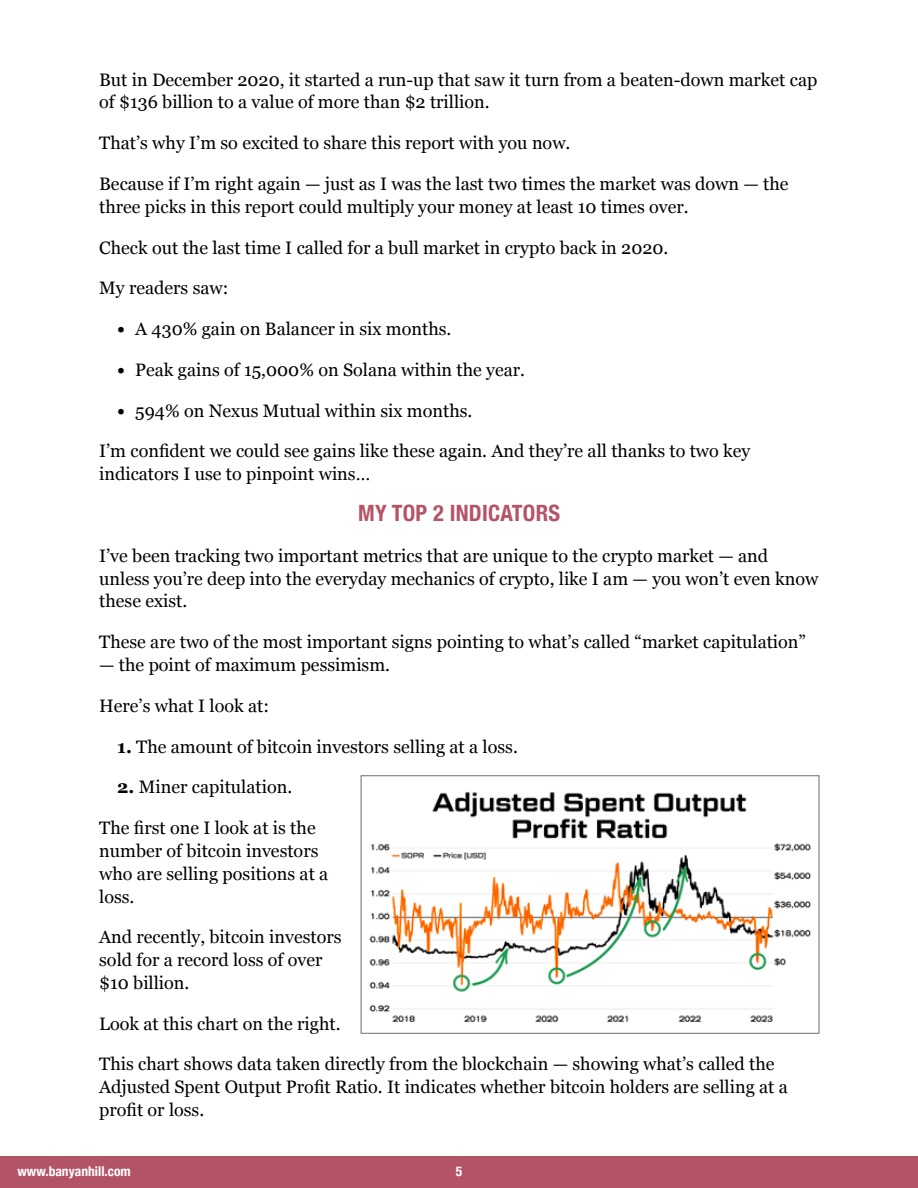
<style>
.page{position:relative;width:918px;height:1188px;background:#fff}
.page>*{position:absolute;margin:0;border:0;box-sizing:border-box;transform-origin:0 0}
.t1{font:700 condensed 22.5px "Helvetica Neue";letter-spacing:.01em;color:#b45466}
.t2{font:18px/22.8px "Georgia";color:#000}
.t3{font:700 condensed 13.5px "Helvetica Neue";color:#fff}
.s1{font-weight:700}
</style>
<div class="page">
<div style="left:0;top:1156px;width:918px;height:32px;background:#b35466"></div>
<img style="left:369px;top:791px;width:443px;height:231px">
<div style="left:361px;top:775px;width:458px;height:259px;border:1px solid #6d6e71"></div>
<p class="t2" style="left:99px;top:67px;width:720px">But in December 2020, it started a run-up that saw it turn from a beaten-down market cap of $136 billion to a value of more than $2 trillion.</p>
<p class="t2" style="left:99px;top:131px;width:473px">That’s why I’m so excited to share this report with you now.</p>
<p class="t2" style="left:99px;top:172px;width:691px">Because if I’m right again — just as I was the last two times the market was down — the three picks in this report could multiply your money at least 10 times over.</p>
<p class="t2" style="left:99px;top:235px;width:571px">Check out the last time I called for a bull market in crypto back in 2020.</p>
<p class="t2" style="left:99px;top:276px;width:131px">My readers saw:</p>
<p class="t2" style="left:117px;top:317px;width:336px"><span class="s1">•</span> A 430% gain on Balancer in six months.</p>
<p class="t2" style="left:117px;top:358px;width:409px"><span class="s1">•</span> Peak gains of 15,000% on Solana within the year.</p>
<p class="t2" style="left:117px;top:398px;width:357px"><span class="s1">•</span> 594% on Nexus Mutual within six months.</p>
<p class="t2" style="left:99px;top:439px;width:653px">I’m confident we could see gains like these again. And they’re all thanks to two key indicators I use to pinpoint wins…</p>
<p class="t1" style="left:358px;top:494px;width:203px">MY TOP 2 INDICATORS</p>
<p class="t2" style="left:99px;top:543px;width:721px">I’ve been tracking two important metrics that are unique to the crypto market — and unless you’re deep into the everyday mechanics of crypto, like I am — you won’t even know these exist.</p>
<p class="t2" style="left:99px;top:630px;width:708px">These are two of the most important signs pointing to what’s called “market capitulation”</p>
<p class="t2" style="left:99px;top:653px;width:292px">— the point of maximum pessimism.</p>
<p class="t2" style="left:99px;top:693px;width:171px">Here’s what I look at:</p>
<p class="t2" style="left:117px;top:734px;width:402px"><span class="s1">1.</span> The amount of bitcoin investors selling at a loss.</p>
<p class="t2" style="left:117px;top:775px;width:177px"><span class="s1">2.</span> Miner capitulation.</p>
<p class="t2" style="left:99px;top:816px;width:231px">The first one I look at is the number of bitcoin investors who are selling positions at a loss.</p>
<p class="t2" style="left:99px;top:925px;width:244px">And recently, bitcoin investors sold for a record loss of over $10 billion.</p>
<p class="t2" style="left:99px;top:1011px;width:243px">Look at this chart on the right.</p>
<p class="t2" style="left:99px;top:1052px;width:690px">This chart shows data taken directly from the blockchain — showing what’s called the<br>Adjusted Spent Output Profit Ratio. It indicates whether bitcoin holders are selling at a profit or loss.</p>
<p class="t3" style="left:17px;top:1160px;width:115px">www.banyanhill.com</p>
<p class="t3" style="left:456px;top:1160px;width:8px">5</p>
</div>
